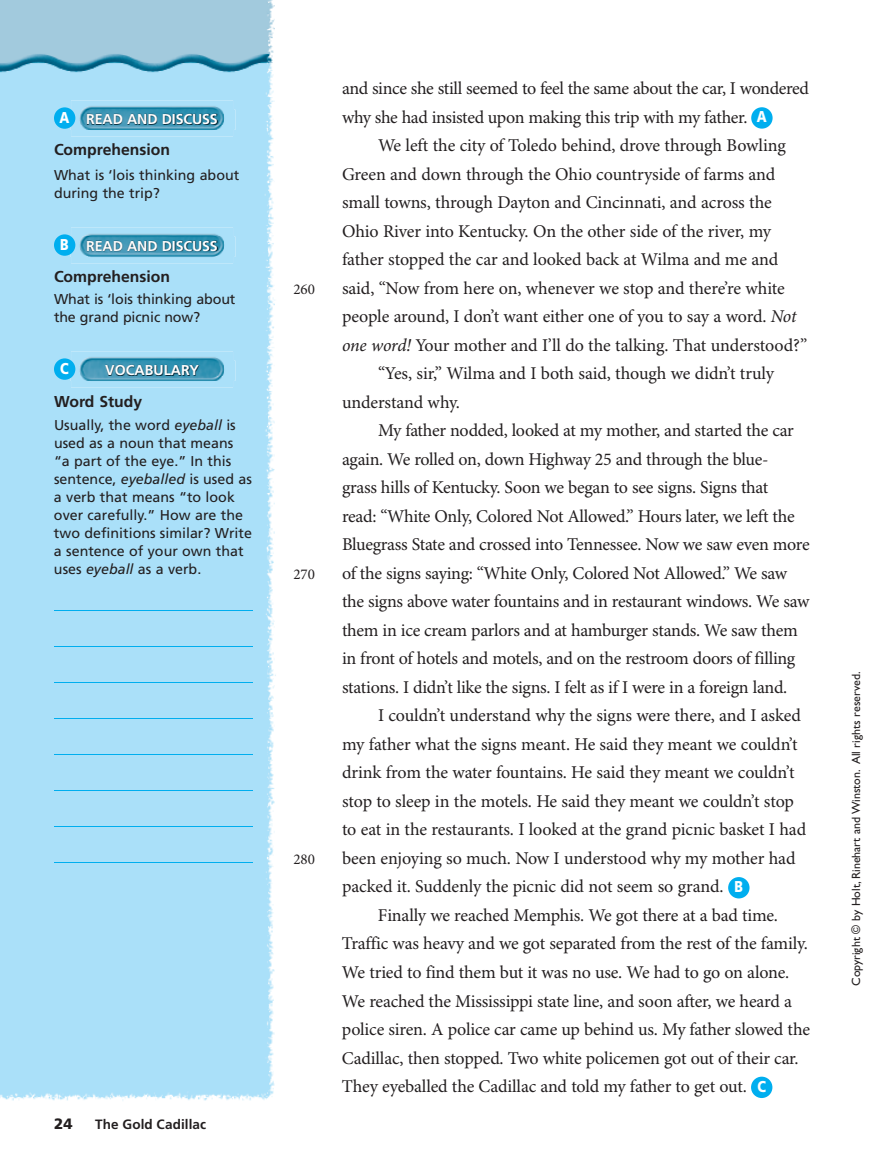
<style>
.page{position:relative;width:891px;height:1175px;background:#fff}
.page>*{position:absolute;margin:0;border:0;box-sizing:border-box;transform-origin:0 0}
.t1{font:18px "Minion Pro";letter-spacing:-.015em;color:#231f20}
.t2{font:700 15.75px "Frutiger LT Std";color:#231f20}
.t3{font:900 15.6px "Frutiger LT Std";color:#fff;scale:.82 1}
.t4{font:15px "Minion Pro";color:#231f20}
.t5{font:900 15px "Frutiger LT Std";color:#231f20}
.t6{font:14.25px/18px "Frutiger LT Std";color:#231f20}
.t7{font:700 14.25px "Frutiger LT Std";letter-spacing:-.01em;color:#fff}
.t8{font:700 13.5px "Frutiger LT Std";letter-spacing:.01em;color:#231f20}
.t9{font:12px "Gill Sans Std";color:#231f20}
.s1{font-weight:900;font-size:15.6px}
.s2{font-style:italic}
.s3{font-family:"Frutiger LT Std";font-weight:900;font-size:15.6px;color:#fff}
</style>
<div class="page">
<img style="left:0;top:0;width:276px;height:1101px">
<div style="left:751px;top:107px;width:22px;height:22px;background:#00aeef;border-radius:50%"></div>
<div style="left:728px;top:877px;width:22px;height:21px;background:#00aeef;border-radius:50%"></div>
<div style="left:751px;top:1076px;width:21px;height:22px;background:#00aeef;border-radius:50%"></div>
<img style="left:71px;top:227px;width:162px;height:36px">
<img style="left:71px;top:237px;width:162px;height:20px">
<div style="left:54px;top:234px;width:21px;height:22px;background:#00aeef;border-radius:50%"></div>
<img style="left:71px;top:351px;width:162px;height:36px">
<img style="left:71px;top:361px;width:162px;height:20px">
<div style="left:54px;top:358px;width:21px;height:22px;background:#00aeef;border-radius:50%"></div>
<hr style="left:54px;top:609px;width:198px;height:1px;background:#00aeef">
<hr style="left:54px;top:645px;width:198px;height:1px;background:#00aeef">
<hr style="left:54px;top:681px;width:198px;height:1px;background:#00aeef">
<hr style="left:54px;top:717px;width:198px;height:1px;background:#00aeef">
<hr style="left:54px;top:753px;width:198px;height:1px;background:#00aeef">
<hr style="left:54px;top:789px;width:198px;height:1px;background:#00aeef">
<hr style="left:54px;top:825px;width:198px;height:1px;background:#00aeef">
<hr style="left:54px;top:861px;width:198px;height:1px;background:#00aeef">
<img style="left:71px;top:100px;width:162px;height:36px">
<img style="left:71px;top:110px;width:162px;height:20px">
<div style="left:54px;top:107px;width:21px;height:22px;background:#00aeef;border-radius:50%"></div>
<p class="t7" style="left:60px;top:113px;width:160px"><span class="s1">A</span> READ AND DISCUSS</p>
<p class="t2" style="left:54px;top:143px;width:118px">Comprehension</p>
<p class="t6" style="left:54px;top:167px;width:187px">What is ‘lois thinking about during the trip?</p>
<p class="t7" style="left:60px;top:240px;width:159px"><span class="s1">B</span> READ AND DISCUSS</p>
<p class="t2" style="left:54px;top:270px;width:118px">Comprehension</p>
<p class="t6" style="left:54px;top:291px;width:183px">What is ‘lois thinking about the grand picnic now?</p>
<p class="t3" style="left:60px;top:362px;width:12px">C</p>
<p class="t7" style="left:105px;top:364px;width:95px">VOCABULARY</p>
<p class="t2" style="left:54px;top:395px;width:90px">Word Study</p>
<p class="t6" style="left:54px;top:417px;width:200px">Usually, the word <span class="s2">eyeball</span> is used as a noun that means “a part of the eye.” In this sentence, <span class="s2">eyeballed</span> is used as a verb that means “to look over carefully.” How are the two definitions similar? Write a sentence of your own that uses <span class="s2">eyeball</span> as a verb.</p>
<p class="t5" style="left:54px;top:1118px;width:20px">24</p>
<p class="t8" style="left:95px;top:1119px;width:113px">The Gold Cadillac</p>
<p class="t4" style="left:293px;top:283px;width:23px">260</p>
<p class="t4" style="left:293px;top:568px;width:23px">270</p>
<p class="t4" style="left:293px;top:853px;width:23px">280</p>
<p class="t1" style="left:342px;top:81px;width:469px">and since she still seemed to feel the same about the car, I wondered</p>
<p class="t1" style="left:342px;top:110px;width:426px">why she had insisted upon making this trip with my father. <span class="s3">A</span></p>
<p class="t1" style="left:378px;top:138px;width:409px">We left the city of Toledo behind, drove through Bowling</p>
<p class="t1" style="left:342px;top:167px;width:435px">Green and down through the Ohio countryside of farms and</p>
<p class="t1" style="left:342px;top:195px;width:431px">small towns, through Dayton and Cincinnati, and across the</p>
<p class="t1" style="left:342px;top:224px;width:431px">Ohio River into Kentucky. On the other side of the river, my</p>
<p class="t1" style="left:342px;top:252px;width:438px">father stopped the car and looked back at Wilma and me and</p>
<p class="t1" style="left:342px;top:281px;width:444px">said, “Now from here on, whenever we stop and there’re white</p>
<p class="t1" style="left:342px;top:309px;width:456px">people around, I don’t want either one of you to say a word. <span class="s2">Not</span></p>
<p class="t1" style="left:342px;top:338px;width:467px"><span class="s2">one word!</span> Your mother and I’ll do the talking. That understood?”</p>
<p class="t1" style="left:378px;top:366px;width:398px">“Yes, sir,” Wilma and I both said, though we didn’t truly</p>
<p class="t1" style="left:342px;top:395px;width:120px">understand why.</p>
<p class="t1" style="left:378px;top:423px;width:417px">My father nodded, looked at my mother, and started the car</p>
<p class="t1" style="left:342px;top:452px;width:428px">again. We rolled on, down Highway 25 and through the blue-</p>
<p class="t1" style="left:342px;top:480px;width:428px">grass hills of Kentucky. Soon we began to see signs. Signs that</p>
<p class="t1" style="left:342px;top:509px;width:454px">read: “White Only, Colored Not Allowed.” Hours later, we left the</p>
<p class="t1" style="left:342px;top:537px;width:469px">Bluegrass State and crossed into Tennessee. Now we saw even more</p>
<p class="t1" style="left:342px;top:566px;width:447px">of the signs saying: “White Only, Colored Not Allowed.” We saw</p>
<p class="t1" style="left:342px;top:594px;width:469px">the signs above water fountains and in restaurant windows. We saw</p>
<p class="t1" style="left:342px;top:623px;width:457px">them in ice cream parlors and at hamburger stands. We saw them</p>
<p class="t1" style="left:342px;top:651px;width:455px">in front of hotels and motels, and on the restroom doors of filling</p>
<p class="t1" style="left:342px;top:680px;width:447px">stations. I didn’t like the signs. I felt as if I were in a foreign land.</p>
<p class="t1" style="left:378px;top:708px;width:424px">I couldn’t understand why the signs were there, and I asked</p>
<p class="t1" style="left:342px;top:737px;width:457px">my father what the signs meant. He said they meant we couldn’t</p>
<p class="t1" style="left:342px;top:765px;width:454px">drink from the water fountains. He said they meant we couldn’t</p>
<p class="t1" style="left:342px;top:794px;width:454px">stop to sleep in the motels. He said they meant we couldn’t stop</p>
<p class="t1" style="left:342px;top:822px;width:466px">to eat in the restaurants. I looked at the grand picnic basket I had</p>
<p class="t1" style="left:342px;top:851px;width:455px">been enjoying so much. Now I understood why my mother had</p>
<p class="t1" style="left:342px;top:879px;width:403px">packed it. Suddenly the picnic did not seem so grand. <span class="s3">B</span></p>
<p class="t1" style="left:378px;top:908px;width:402px">Finally we reached Memphis. We got there at a bad time.</p>
<p class="t1" style="left:342px;top:936px;width:467px">Traffic was heavy and we got separated from the rest of the family.</p>
<p class="t1" style="left:342px;top:965px;width:449px">We tried to find them but it was no use. We had to go on alone.</p>
<p class="t1" style="left:342px;top:993px;width:451px">We reached the Mississippi state line, and soon after, we heard a</p>
<p class="t1" style="left:342px;top:1022px;width:470px">police siren. A police car came up behind us. My father slowed the</p>
<p class="t1" style="left:342px;top:1050px;width:458px">Cadillac, then stopped. Two white policemen got out of their car.</p>
<p class="t1" style="left:342px;top:1079px;width:425px">They eyeballed the Cadillac and told my father to get out. <span class="s3">C</span></p>
<p class="t9" style="left:852px;top:985px;width:316px;rotate:-90deg">Copyright © by Holt, Rinehart and Winston. All rights reserved.</p>
</div>
